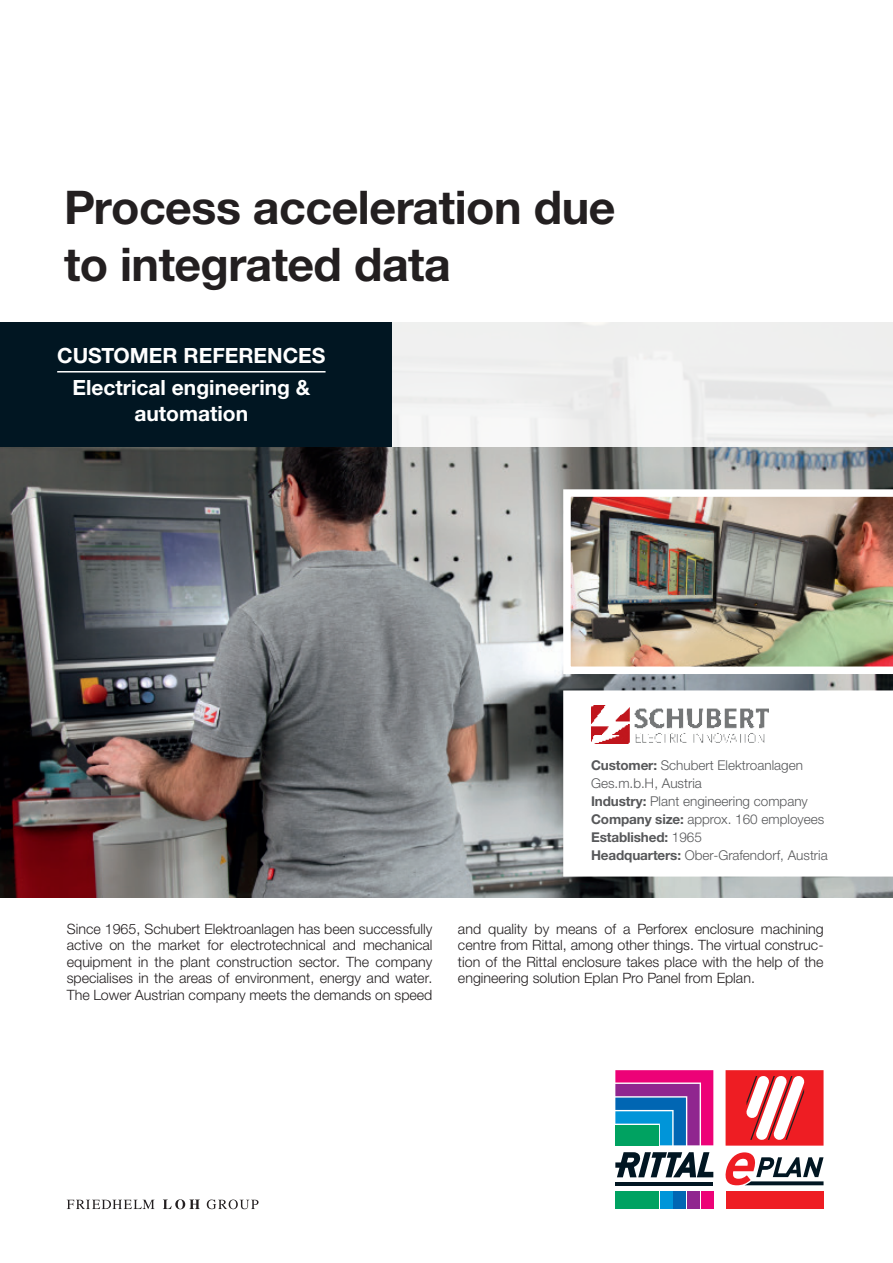
<style>
.page{position:relative;width:893px;height:1263px;background:#fff}
.page>*{position:absolute;margin:0;border:0;box-sizing:border-box;transform-origin:0 0}
.t1{font:700 46.5px/57px "Neue Helvetica For Rittal";letter-spacing:-.01em;color:#231f20}
.t2{font:700 21px/32.8px "Neue Helvetica For Rittal";color:#fff;text-align:center}
.t3{font:300 14.25px/16.5px "Neue Helvetica For Rittal";color:#231f20;text-align:justify}
.t4{font:300 13.5px/18px "Neue Helvetica For Rittal";color:#57585a}
.s1{font-weight:700}
</style>
<div class="page">
<img style="left:0;top:447px;width:893px;height:450px">
<svg style="left:563px;top:690px;width:330px;height:186px"></svg>
<div style="left:266px;top:314px;width:627px;height:133px;background:linear-gradient(to right,#fbfbfb,#ececec)"></div>
<div style="left:0;top:322px;width:391px;height:125px;background:#011622"></div>
<hr style="left:57px;top:371px;width:269px;height:1px;background:#fff">
<img style="left:563px;top:489px;width:330px;height:185px">
<svg style="left:67px;top:1199px;width:192px;height:10px"></svg>
<svg style="left:615px;top:1070px;width:99px;height:139px"></svg>
<div style="left:615px;top:1191px;width:43px;height:18px;background:#00a261"></div>
<div style="left:660px;top:1191px;width:12px;height:18px;background:#0095d9"></div>
<div style="left:674px;top:1191px;width:12px;height:18px;background:#0166b3"></div>
<div style="left:687px;top:1191px;width:13px;height:18px;background:#90268f"></div>
<svg style="left:615px;top:1070px;width:98px;height:75px;background:#74579c"></svg>
<div style="left:701px;top:1191px;width:12px;height:18px;background:#ed0277"></div>
<svg style="left:615px;top:1181px;width:98px;height:4px"></svg>
<svg style="left:615px;top:1152px;width:98px;height:25px"></svg>
<div style="left:724px;top:1068px;width:101px;height:143px;background:linear-gradient(to right,#fff,#fff)"></div>
<div style="left:726px;top:1191px;width:97px;height:18px;background:#ee1d23"></div>
<svg style="left:725px;top:1152px;width:98px;height:33px"></svg>
<svg style="left:726px;top:1070px;width:97px;height:75px"></svg>
<img style="left:591px;top:705px;width:177px;height:38px">
<h1 class="t1" style="left:64px;top:178px;width:553px">Process acceleration due to integrated data</h1>
<h2 class="t2" style="left:57px;top:338px;width:270px">Customer references<br>Electrical engineering &amp;</h2>
<h2 class="t2" style="left:134px;top:396px;width:115px">automation</h2>
<p class="t4" style="left:591px;top:756px;width:238px"><span class="s1">Customer:</span> Schubert Elektroanlagen<br>Ges.m.b.H, Austria<br><span class="s1">Industry:</span> Plant engineering company<br><span class="s1">Company size:</span> approx. 160 employees<br><span class="s1">Established:</span> 1965<br><span class="s1">Headquarters:</span> Ober-Grafendorf, Austria</p>
<p class="t3" style="left:67px;top:920px;width:367px">Since 1965, Schubert Elektroanlagen has been successfully active on the market for electrotechnical and mechanical equipment in the plant construction sector. The company specialises in the areas of environment, energy and water.<br>The Lower Austrian company meets the demands on speed</p>
<p class="t3" style="left:458px;top:920px;width:367px">and quality by means of a Perforex enclosure machining centre from Rittal, among other things. The virtual construc&shy;tion of the Rittal enclosure takes place with the help of the engineering solution Eplan Pro Panel from Eplan.</p>
</div>
